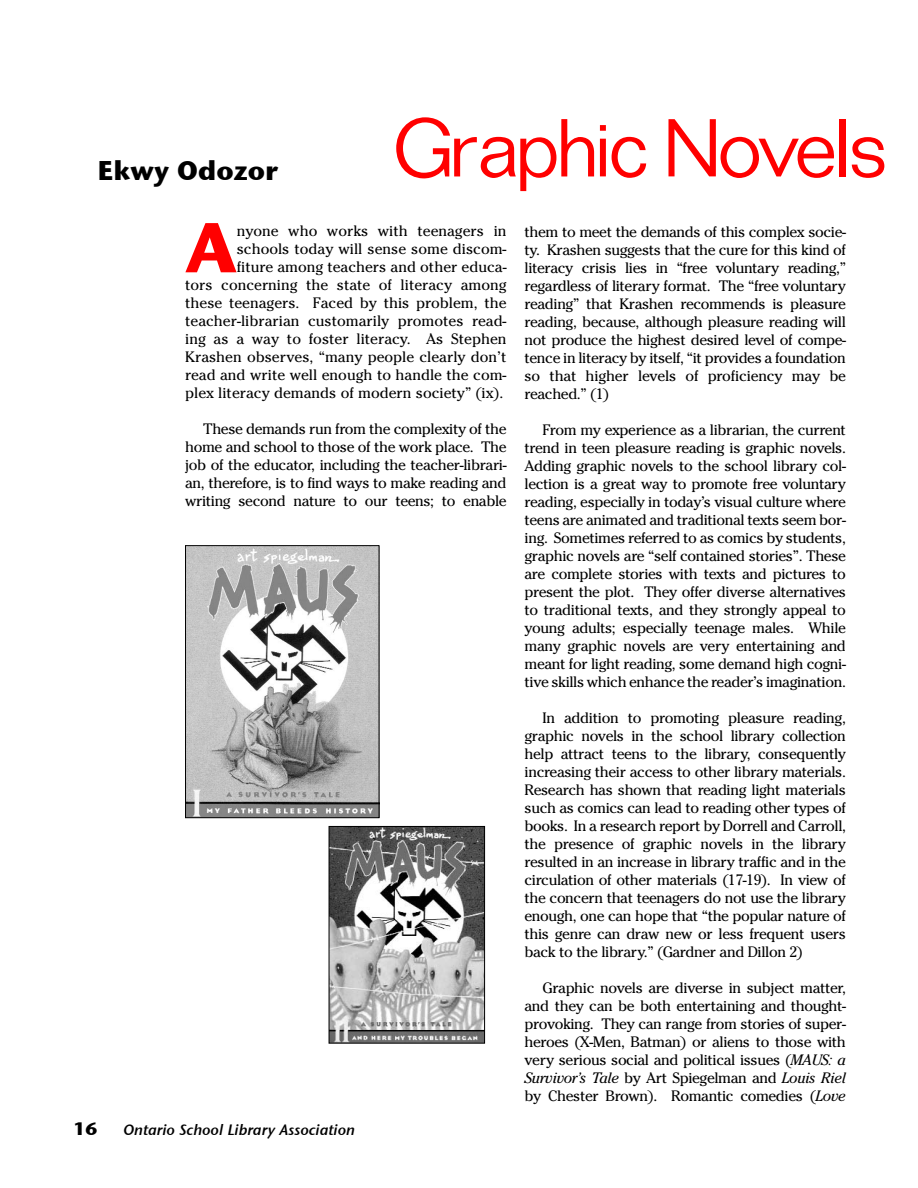
<style>
.page{position:relative;width:918px;height:1188px;background:#fff}
.page>*{position:absolute;margin:0;border:0;box-sizing:border-box;transform-origin:0 0}
.t1{font:300 72px "Folio";color:#f00}
.t2{font:70.35px "Stone Sans ITCTT Bold";color:#f00}
.t3{font:27px "Stone Sans ITCTT Bold";color:#000}
.t4{font:18px "Stone Sans ITCTT Bold";color:#000}
.t5{font:15px/18px "Cheltenham";color:#000;text-align:justify}
.t6{font:15px "Stone Sans Sem ITCTT Semi Ita";color:#000}
.s1{font-style:italic}
</style>
<div class="page">
<img style="left:187px;top:547px;width:190px;height:269px">
<div style="left:185px;top:545px;width:194px;height:273px;border:1px solid #000"></div>
<img style="left:331px;top:828px;width:152px;height:214px">
<div style="left:329px;top:826px;width:156px;height:218px;border:1px solid #000"></div>
<h3 class="t3" style="left:97px;top:153px;width:182px">Ekwy Odozor</h3>
<h1 class="t1" style="left:393px;top:120px;width:495px">Graphic Novels</h1>
<h2 class="t2" style="left:185px;top:202px;width:53px">A</h2>
<p class="t5" style="left:185px;top:224px;width:323px;text-align:right">nyone who works with teenagers in schools today will sense some discom-<br>fiture among teachers and other educa-<br>tors concerning the state of literacy among these teenagers. Faced by this problem, the teacher-librarian customarily promotes read&shy;ing as a way to foster literacy. As Stephen Krashen observes, “many people clearly don’t read and write well enough to handle the com&shy;plex literacy demands of modern society” (ix).</p>
<p class="t5" style="left:185px;top:422px;width:323px;text-indent:18px">These demands run from the complexity of the home and school to those of the work place. The job of the educator, including the teacher-librari&shy;an, therefore, is to find ways to make reading and writing second nature to our teens; to enable</p>
<p class="t4" style="left:74px;top:1117px;width:26px">16</p>
<p class="t6" style="left:123px;top:1121px;width:233px">Ontario School Library Association</p>
<p class="t5" style="left:525px;top:224px;width:323px">them to meet the demands of this complex socie&shy;ty. Krashen suggests that the cure for this kind of literacy crisis lies in “free voluntary reading,” regardless of literary format. The “free voluntary reading” that Krashen recommends is pleasure reading, because, although pleasure reading will not produce the highest desired level of compe&shy;tence in literacy by itself, “it provides a foundation so that higher levels of proficiency may be reached.” (1)</p>
<p class="t5" style="left:525px;top:422px;width:323px;text-indent:18px">From my experience as a librarian, the current trend in teen pleasure reading is graphic novels.<br>Adding graphic novels to the school library col&shy;lection is a great way to promote free voluntary reading, especially in today’s visual culture where teens are animated and traditional texts seem bor&shy;ing. Sometimes referred to as comics by students, graphic novels are “self contained stories”. These are complete stories with texts and pictures to present the plot. They offer diverse alternatives to traditional texts, and they strongly appeal to young adults; especially teenage males. While many graphic novels are very entertaining and meant for light reading, some demand high cogni&shy;tive skills which enhance the reader’s imagination.</p>
<p class="t5" style="left:525px;top:710px;width:323px;text-indent:18px">In addition to promoting pleasure reading, graphic novels in the school library collection help attract teens to the library, consequently increasing their access to other library materials.<br>Research has shown that reading light materials such as comics can lead to reading other types of books. In a research report by Dorrell and Carroll, the presence of graphic novels in the library resulted in an increase in library traffic and in the circulation of other materials (17-19). In view of the concern that teenagers do not use the library enough, one can hope that “the popular nature of this genre can draw new or less frequent users back to the library.” (Gardner and Dillon 2)</p>
<p class="t5" style="left:525px;top:980px;width:323px;text-indent:18px">Graphic novels are diverse in subject matter, and they can be both entertaining and thought&shy;provoking. They can range from stories of super&shy;heroes (X-Men, Batman) or aliens to those with very serious social and political issues (<span class="s1">MAUS: a Survivor’s Tale</span> by Art Spiegelman and <span class="s1">Louis Riel </span>by Chester Brown). Romantic comedies (<span class="s1">Love</span></p>
</div>
